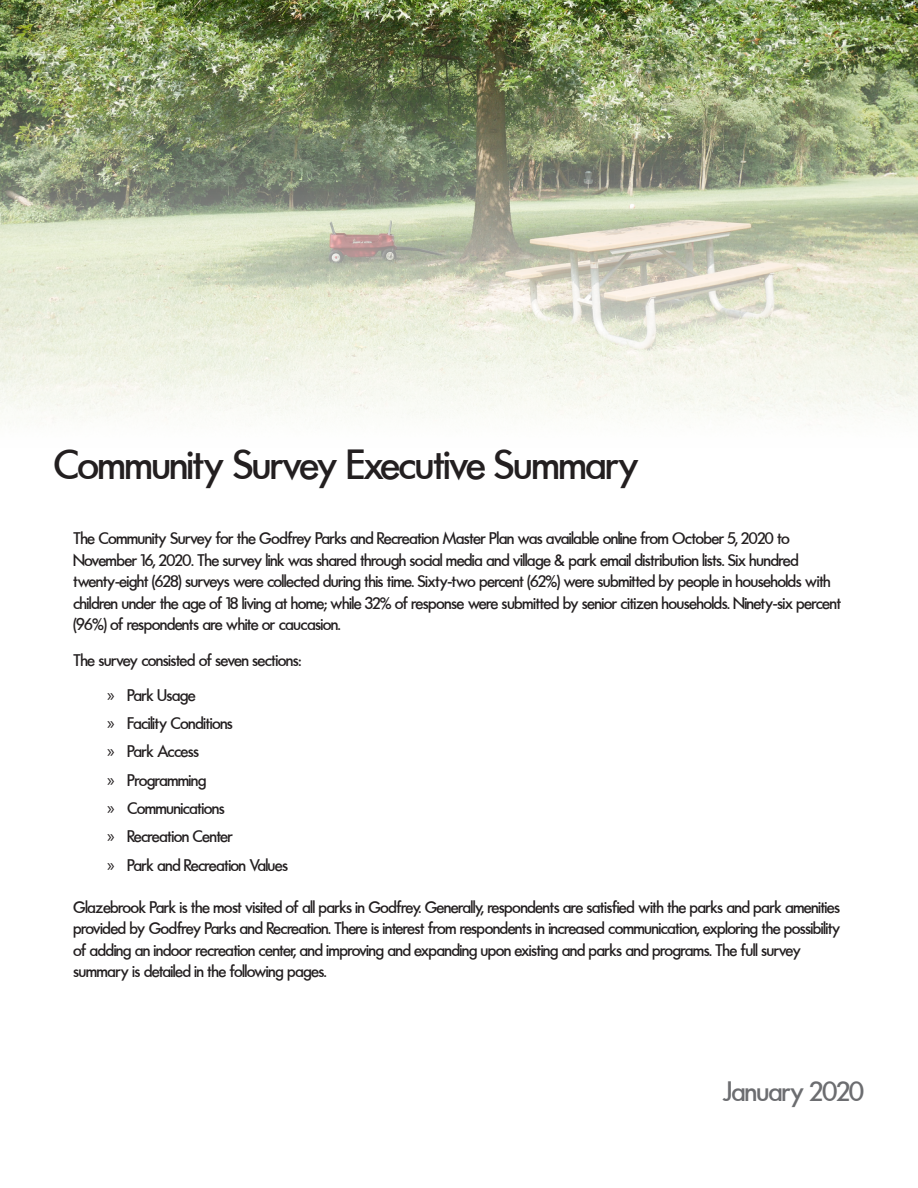
<style>
.page{position:relative;width:918px;height:1188px;background:#fff}
.page>*{position:absolute;margin:0;border:0;box-sizing:border-box;transform-origin:0 0}
.t1{font:500 45px "Futura";color:#231f20}
.t2{font:500 30px "Futura";color:#6c6d70}
.t3{font:500 18px/21.6px "Futura";color:#231f20}
.s1{font-family:"Myriad Pro";font-weight:400}
</style>
<div class="page">
<img style="left:0;top:0;width:918px;height:421px">
<p class="t1" style="left:54px;top:441px;width:586px">Community Survey Executive Summary</p>
<p class="t3" style="left:73px;top:528px;width:769px">The Community Survey for the Godfrey Parks and Recreation Master Plan was available online from October 5, 2020 to November 16, 2020. The survey link was shared through social media and village &amp; park email distribution lists. Six hundred twenty-eight (628) surveys were collected during this time. Sixty-two percent (62%) were submitted by people in households with children under the age of 18 living at home; while 32% of response were submitted by senior citizen households. Ninety-six percent (96%) of respondents are white or caucasion.</p>
<p class="t3" style="left:73px;top:649px;width:229px">The survey consisted of seven sections:</p>
<p class="t3" style="left:107px;top:684px;width:90px"><span class="s1">»</span> Park Usage</p>
<p class="t3" style="left:107px;top:713px;width:127px"><span class="s1">»</span> Facility Conditions</p>
<p class="t3" style="left:107px;top:741px;width:93px"><span class="s1">»</span> Park Access</p>
<p class="t3" style="left:107px;top:769px;width:100px"><span class="s1">»</span> Programming</p>
<p class="t3" style="left:107px;top:798px;width:119px"><span class="s1">»</span> Communications</p>
<p class="t3" style="left:107px;top:826px;width:127px"><span class="s1">»</span> Recreation Center</p>
<p class="t3" style="left:107px;top:854px;width:182px"><span class="s1">»</span> Park and Recreation Values</p>
<p class="t3" style="left:73px;top:896px;width:768px">Glazebrook Park is the most visited of all parks in Godfrey. Generally, respondents are satisfied with the parks and park amenities provided by Godfrey Parks and Recreation. There is interest from respondents in increased communication, exploring the possibility of adding an indoor recreation center, and improving and expanding upon existing and parks and programs. The full survey summary is detailed in the following pages.</p>
<p class="t2" style="left:723px;top:1076px;width:143px">January 2020</p>
</div>
